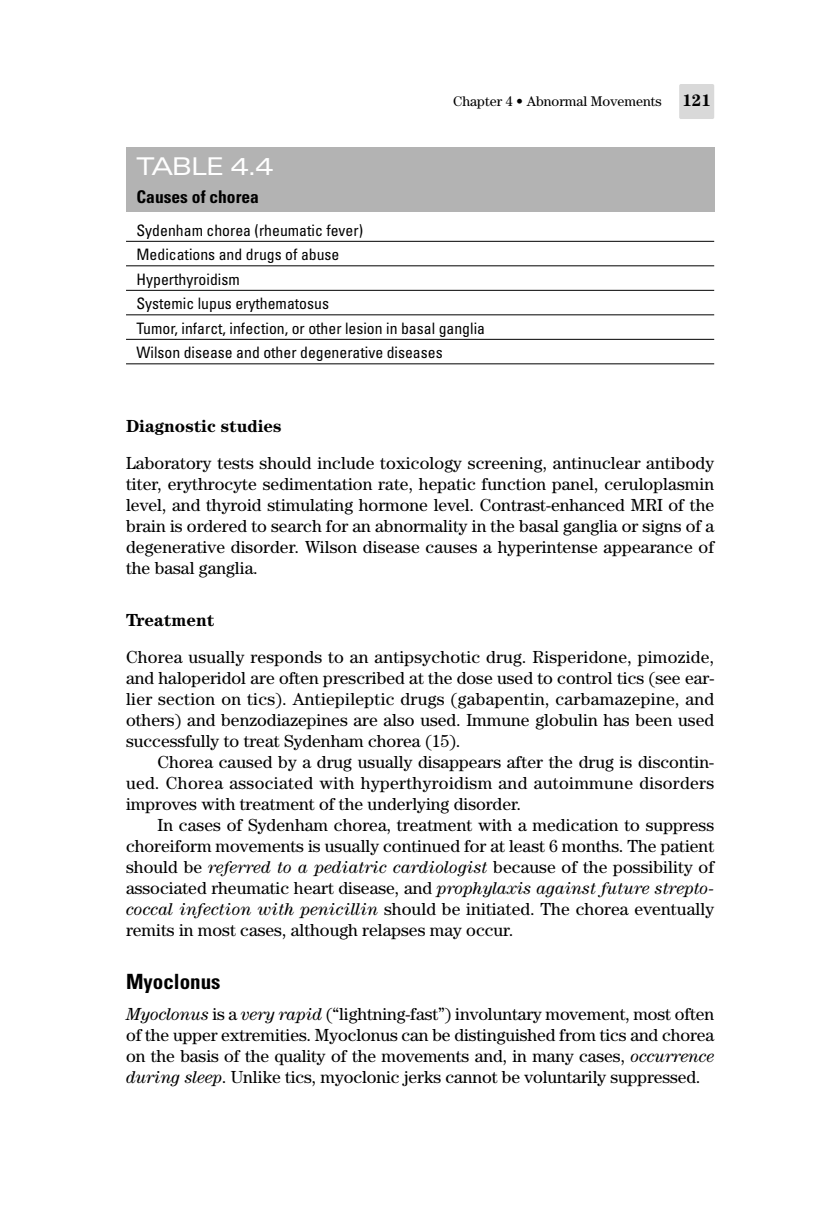
<style>
.page{position:relative;width:835px;height:1213px;background:#fff}
.page>*{position:absolute;margin:0;border:0;box-sizing:border-box;transform-origin:0 0}
.t1{font:expanded 24.5px "Univers";letter-spacing:-.05em;color:#fff}
.t2{font:700 condensed 21px "Univers";color:#000}
.t3{font:17.5px/21px "Century";color:#000}
.t4{font:17.5px "Century";letter-spacing:.02em;color:#000}
.t5{font:700 condensed 17.5px "Univers";color:#000}
.t6{font:condensed 15.75px/24.5px "Univers";color:#000}
.t7{font:14px "Century";color:#000}
.s1{font-weight:700;font-size:16.62px}
.s2{font-weight:700}
.s3{font-style:italic}
</style>
<div class="page">
<svg style="left:126px;top:84px;width:589px;height:281px"></svg>
<p class="t1" style="left:136px;top:157px;width:139px">TABLE 4.4</p>
<p class="t5" style="left:136px;top:191px;width:124px">Causes of chorea</p>
<p class="t7" style="left:453px;top:96px;width:259px">Chapter 4 • Abnormal Movements <span class="s1">121</span></p>
<p class="t6" style="left:136px;top:219px;width:350px">Sydenham chorea (rheumatic fever)<br>Medications and drugs of abuse<br>Hyperthyroidism<br>Systemic lupus erythematosus<br>Tumor, infarct, infection, or other lesion in basal ganglia Wilson disease and other degenerative diseases</p>
<p class="t3" style="left:126px;top:409px;width:589px;line-height:36.8px"><span class="s2">Diagnostic studies<br></span>Laboratory tests should include toxicology screening, antinuclear antibody</p>
<p class="t3" style="left:126px;top:475px;width:590px;text-align:justify">titer, erythrocyte sedimentation rate, hepatic function panel, ceruloplasmin level, and thyroid stimulating hormone level. Contrast-enhanced MRI of the brain is ordered to search for an abnormality in the basal ganglia or signs of a degenerative disorder. Wilson disease causes a hyperintense appearance of the basal ganglia.</p>
<p class="t3" style="left:126px;top:603px;width:589px;line-height:36.8px"><span class="s2">Treatment<br></span>Chorea usually responds to an antipsychotic drug. Risperidone, pimozide,</p>
<p class="t3" style="left:126px;top:669px;width:589px">and haloperidol are often prescribed at the dose used to control tics (see ear-</p>
<p class="t3" style="left:126px;top:690px;width:590px">lier section on tics). Antiepileptic drugs (gabapentin, carbamazepine, and</p>
<p class="t3" style="left:126px;top:711px;width:589px">others) and benzodiazepines are also used. Immune globulin has been used</p>
<p class="t3" style="left:126px;top:732px;width:336px">successfully to treat Sydenham chorea (15).</p>
<p class="t3" style="left:158px;top:753px;width:558px">Chorea caused by a drug usually disappears after the drug is discontin-</p>
<p class="t4" style="left:126px;top:777px;width:589px">ued. Chorea associated with hyperthyroidism and autoimmune disorders</p>
<p class="t3" style="left:126px;top:795px;width:397px">improves with treatment of the underlying disorder.</p>
<p class="t3" style="left:158px;top:816px;width:558px">In cases of Sydenham chorea, treatment with a medication to suppress</p>
<p class="t3" style="left:126px;top:837px;width:589px">choreiform movements is usually continued for at least 6 months. The patient</p>
<p class="t3" style="left:126px;top:858px;width:589px">should be <span class="s3">referred to a pediatric cardiologist</span> because of the possibility of</p>
<p class="t3" style="left:126px;top:879px;width:590px">associated rheumatic heart disease, and <span class="s3">prophylaxis against future strepto-</span></p>
<p class="t3" style="left:126px;top:900px;width:589px"><span class="s3">coccal infection with penicillin</span> should be initiated. The chorea eventually</p>
<p class="t3" style="left:126px;top:921px;width:389px">remits in most cases, although relapses may occur.</p>
<p class="t2" style="left:126px;top:973px;width:96px">Myoclonus</p>
<p class="t3" style="left:126px;top:1005px;width:590px;text-align:justify"><span class="s3">Myoclonus</span> is a <span class="s3">very rapid</span> (“lightning-fast”) involuntary movement, most often of the upper extremities. Myoclonus can be distinguished from tics and chorea on the basis of the quality of the movements and, in many cases, <span class="s3">occurrence during sleep</span>. Unlike tics, myoclonic jerks cannot be voluntarily suppressed.</p>
</div>
